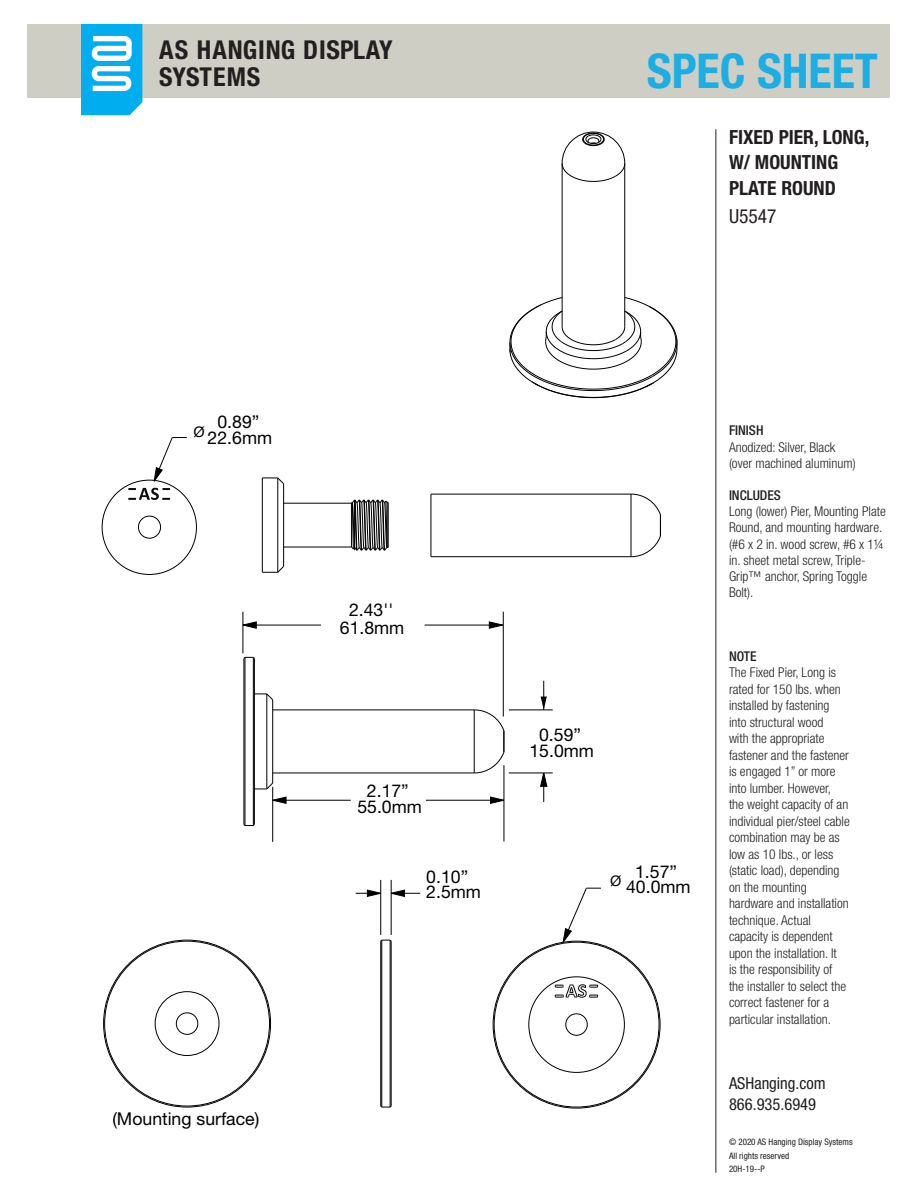
<style>
.page{position:relative;width:918px;height:1188px;background:#fff}
.page>*{position:absolute;margin:0;border:0;box-sizing:border-box;transform-origin:0 0}
.t1{font:700 condensed 48px "Helvetica Neue LT Std";color:#1aaee5}
.t2{font:700 condensed 26.1px/27.2px "Helvetica Neue LT Std";letter-spacing:.025em;color:#231f20}
.t3{font:700 condensed 19.5px/25.5px "Helvetica Neue LT Std";color:#231f20}
.t4{font:condensed 19.5px "Helvetica Neue LT Std";color:#231f20}
.t5{font:17.7px/15.6px "Helvetica Neue LT Std";color:#000;text-align:center}
.t6{font:condensed 16.5px/21px "Helvetica Neue LT Std";color:#231f20}
.t7{font:14.55px "Arial";color:#000}
.t8{font:300 condensed 13.5px/16.5px "Helvetica Neue LT Std";color:#231f20}
.t9{font:500 condensed 13.5px "Helvetica Neue LT Std";color:#231f20}
.t10{font:condensed 9px/13.5px "Helvetica Neue LT Std";color:#231f20}
</style>
<div class="page">
<div style="left:27px;top:24px;width:863px;height:74px;background:#cfcec5"></div>
<hr style="left:716px;top:129px;width:1px;height:1044px;background:#231f20">
<svg style="left:81px;top:24px;width:61px;height:91px;background:#3fc1f2"></svg>
<hr style="left:380px;top:941px;width:1px;height:165px;background:#000">
<hr style="left:381px;top:940px;width:1px;height:167px;background:#000">
<hr style="left:390px;top:940px;width:1px;height:167px;background:#000">
<hr style="left:391px;top:941px;width:1px;height:165px;background:#000">
<div style="left:155px;top:991px;width:64px;height:65px;border:1px solid #000;border-radius:50%"></div>
<div style="left:176px;top:1013px;width:22px;height:22px;border:1px solid #000;border-radius:50%"></div>
<div style="left:565px;top:1013px;width:23px;height:23px;border:1px solid #000;border-radius:50%"></div>
<svg style="left:562px;top:887px;width:39px;height:56px"></svg>
<hr style="left:380px;top:880px;width:1px;height:55px;background:#000">
<hr style="left:391px;top:880px;width:1px;height:55px;background:#000">
<svg style="left:356px;top:889px;width:25px;height:8px"></svg>
<svg style="left:390px;top:889px;width:30px;height:8px"></svg>
<hr style="left:562px;top:163px;width:1px;height:164px;background:#000">
<hr style="left:624px;top:163px;width:1px;height:164px;background:#000">
<svg style="left:380px;top:1105px;width:12px;height:3px"></svg>
<svg style="left:380px;top:939px;width:12px;height:3px"></svg>
<svg style="left:509px;top:297px;width:169px;height:101px"></svg>
<svg style="left:561px;top:131px;width:64px;height:51px"></svg>
<svg style="left:555px;top:984px;width:43px;height:14px"></svg>
<svg style="left:273px;top:796px;width:14px;height:8px"></svg>
<svg style="left:490px;top:796px;width:14px;height:8px"></svg>
<hr style="left:277px;top:478px;width:1px;height:94px;background:#000">
<hr style="left:283px;top:484px;width:1px;height:82px;background:#000">
<hr style="left:272px;top:787px;width:1px;height:55px;background:#000">
<hr style="left:426px;top:800px;width:78px;height:1px;background:#000">
<hr style="left:273px;top:800px;width:78px;height:1px;background:#000">
<hr style="left:504px;top:765px;width:1px;height:76px;background:#000">
<svg style="left:242px;top:621px;width:15px;height:8px"></svg>
<svg style="left:489px;top:621px;width:14px;height:8px"></svg>
<hr style="left:243px;top:612px;width:1px;height:41px;background:#000">
<hr style="left:425px;top:625px;width:78px;height:1px;background:#000">
<hr style="left:243px;top:625px;width:78px;height:1px;background:#000">
<hr style="left:503px;top:612px;width:1px;height:105px;background:#000">
<hr style="left:262px;top:478px;width:1px;height:94px;background:#000">
<svg style="left:262px;top:566px;width:22px;height:7px"></svg>
<hr style="left:284px;top:547px;width:67px;height:1px;background:#000">
<hr style="left:284px;top:503px;width:67px;height:1px;background:#000">
<svg style="left:262px;top:477px;width:22px;height:8px"></svg>
<svg style="left:351px;top:499px;width:38px;height:52px;background:#6a6a6a"></svg>
<hr style="left:431px;top:494px;width:1px;height:63px;background:#000">
<hr style="left:431px;top:556px;width:200px;height:1px;background:#000">
<hr style="left:431px;top:494px;width:200px;height:1px;background:#000">
<svg style="left:630px;top:493px;width:31px;height:64px"></svg>
<hr style="left:244px;top:658px;width:1px;height:166px;background:#000">
<hr style="left:245px;top:657px;width:1px;height:169px;background:#000">
<hr style="left:253px;top:657px;width:1px;height:169px;background:#000">
<hr style="left:254px;top:658px;width:1px;height:166px;background:#000">
<hr style="left:267px;top:694px;width:1px;height:95px;background:#000">
<hr style="left:272px;top:700px;width:1px;height:83px;background:#000">
<svg style="left:243px;top:824px;width:12px;height:2px"></svg>
<svg style="left:254px;top:782px;width:20px;height:8px"></svg>
<hr style="left:273px;top:773px;width:201px;height:1px;background:#000">
<hr style="left:273px;top:710px;width:201px;height:1px;background:#000">
<svg style="left:254px;top:693px;width:20px;height:8px"></svg>
<svg style="left:243px;top:656px;width:12px;height:3px"></svg>
<svg style="left:474px;top:709px;width:31px;height:65px"></svg>
<svg style="left:153px;top:437px;width:34px;height:45px"></svg>
<svg style="left:128px;top:488px;width:42px;height:12px"></svg>
<div style="left:138px;top:516px;width:23px;height:22px;border:1px solid #000;border-radius:50%"></div>
<hr style="left:509px;top:710px;width:44px;height:1px;background:#000">
<hr style="left:509px;top:773px;width:44px;height:1px;background:#000">
<svg style="left:540px;top:772px;width:8px;height:30px"></svg>
<svg style="left:541px;top:681px;width:6px;height:29px"></svg>
<h2 class="t2" style="left:159px;top:36px;width:235px">AS HANGING DISPLAY<br>SYSTEMS</h2>
<h3 class="t5" style="left:208px;top:414px;width:66px;line-height:16.2px">0.89”<br>22.6mm</h3>
<p class="t7" style="left:193px;top:421px;width:13px">Ø</p>
<h3 class="t5" style="left:340px;top:601px;width:66px;line-height:18px">2.43''<br>61.8mm</h3>
<h1 class="t1" style="left:647px;top:42px;width:233px">SPEC SHEET</h1>
<h3 class="t3" style="left:729px;top:124px;width:142px">FIXED PIER, LONG,<br>W/ MOUNTING<br>PLATE ROUND</h3>
<h3 class="t4" style="left:729px;top:205px;width:49px">U5547</h3>
<p class="t9" style="left:729px;top:423px;width:36px">FINISH</p>
<p class="t8" style="left:729px;top:439px;width:128px">Anodized: Silver, Black (over machined aluminum)</p>
<p class="t9" style="left:729px;top:487px;width:54px">INCLUDES</p>
<p class="t8" style="left:729px;top:503px;width:158px">Long (lower) Pier, Mounting Plate<br>Round, and mounting hardware. (#6 x 2 in. wood screw, #6 x 1¼ in. sheet metal screw, Triple-<br>Grip™ anchor, Spring Toggle<br>Bolt).</p>
<h3 class="t5" style="left:112px;top:1111px;width:148px">(Mounting surface)</h3>
<h3 class="t5" style="left:357px;top:783px;width:66px">2.17”<br>55.0mm</h3>
<h3 class="t5" style="left:529px;top:727px;width:66px">0.59”<br>15.0mm</h3>
<h3 class="t5" style="left:426px;top:869px;width:56px;text-align:left">0.10”<br>2.5mm</h3>
<h3 class="t5" style="left:626px;top:863px;width:66px">1.57”<br>40.0mm</h3>
<p class="t7" style="left:610px;top:871px;width:13px">Ø</p>
<p class="t9" style="left:729px;top:648px;width:29px">NOTE</p>
<p class="t8" style="left:729px;top:664px;width:122px">The Fixed Pier, Long is rated for 150 lbs. when installed by fastening into structural wood<br>with the appropriate fastener and the fastener is engaged 1” or more into lumber. However,<br>the weight capacity of an individual pier/steel cable combination may be as low as 10 lbs., or less (static load), depending on the mounting hardware and installation technique. Actual capacity is dependent upon the installation. It<br>is the responsibility of the installer to select the correct fastener for a particular installation.</p>
<p class="t6" style="left:729px;top:1073px;width:98px">ASHanging.com<br>866.935.6949</p>
<p class="t10" style="left:729px;top:1135px;width:125px">© 2020 AS Hanging Display Systems<br>All rights reserved<br>20H-19--P</p>
</div>
